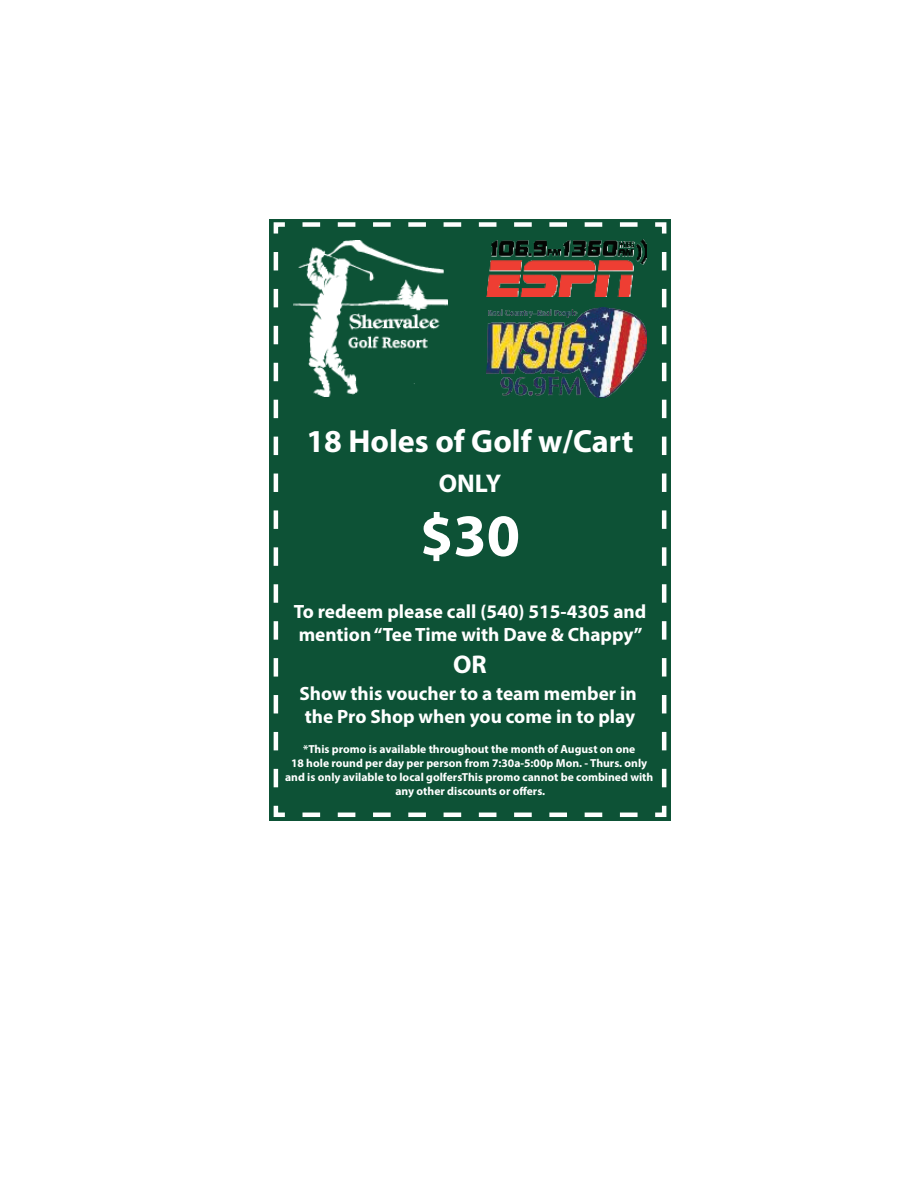
<style>
.page{position:relative;width:918px;height:1188px;background:#fff}
.page>*{position:absolute;margin:0;border:0;box-sizing:border-box;transform-origin:0 0}
.t1{font:700 60.15px "Myriad Pro";color:#fff}
.t2{font:700 32.1px "Myriad Pro";color:#fff}
.t3{font:700 25.65px "Myriad Pro";color:#fff}
.t4{font:700 19.2px/23.1px "Myriad Pro";color:#fff}
.t5{font:700 11.55px/14px "Myriad Pro";color:#fff;text-align:center}
</style>
<div class="page">
<div style="left:276px;top:225px;width:388px;height:590px;background:#0d5236"></div>
<svg style="left:271px;top:801px;width:367px;height:18px"></svg>
<svg style="left:271px;top:220px;width:18px;height:567px"></svg>
<svg style="left:303px;top:220px;width:366px;height:18px"></svg>
<svg style="left:651px;top:252px;width:18px;height:567px"></svg>
<img style="left:293px;top:241px;width:155px;height:155px">
<img style="left:486px;top:240px;width:161px;height:56px">
<img style="left:486px;top:308px;width:161px;height:89px">
<h2 class="t2" style="left:307px;top:428px;width:329px">18 Holes of Golf w/Cart</h2>
<h3 class="t3" style="left:439px;top:473px;width:64px">ONLY</h3>
<h1 class="t1" style="left:420px;top:512px;width:102px">$30</h1>
<h3 class="t4" style="left:294px;top:602px;width:354px">To redeem please call (540) 515-4305 and mention “Tee Time with Dave &amp; Chappy”</h3>
<h3 class="t3" style="left:453px;top:654px;width:35px">OR</h3>
<h3 class="t4" style="left:299px;top:683px;width:339px">Show this voucher to a team member in the Pro Shop when you come in to play</h3>
<p class="t5" style="left:285px;top:743px;width:370px">*This promo is available throughout the month of August on one<br>18 hole round per day per person from 7:30a-5:00p Mon. - Thurs. only and is only avilable to local golfersThis promo cannot be combined with any other discounts or offers.</p>
</div>
